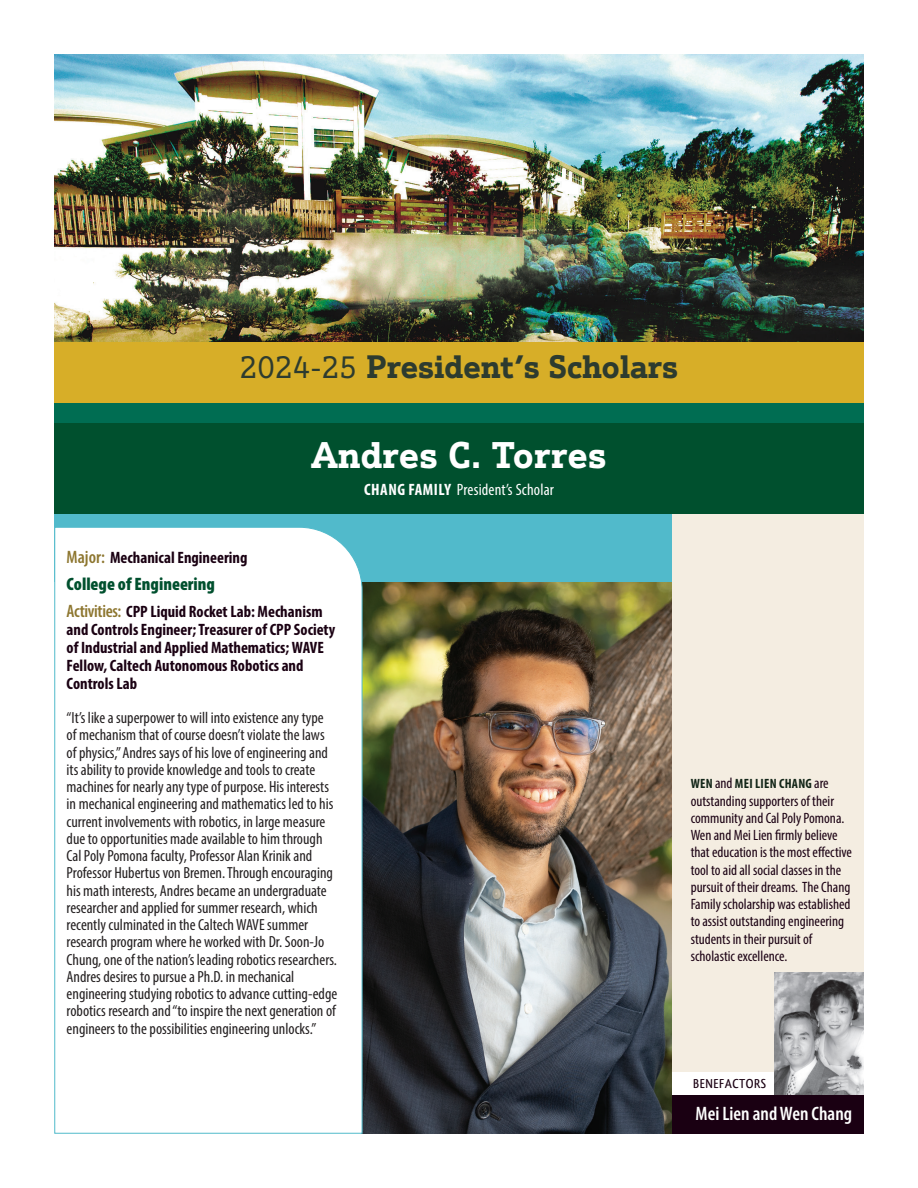
<style>
.page{position:relative;width:918px;height:1188px;background:#fff}
.page>*{position:absolute;margin:0;border:0;box-sizing:border-box;transform-origin:0 0}
.t1{font:700 36px "Justus Pro";letter-spacing:.01em;color:#fff}
.t2{font:700 31.5px "Justus Pro";color:#2d3b2f}
.t3{font:600 condensed 19.5px "Myriad Pro";color:#fff}
.t4{font:900 condensed 18px "Myriad Pro";color:#00502e}
.t5{font:700 condensed 16.5px/18px "Myriad Pro";color:#1a0012}
.t6{font:condensed 16.5px "Myriad Pro";letter-spacing:.01em;color:#fff}
.t7{font:condensed 16.2px/17.2px "Myriad Pro";color:#231f20}
.t8{font:condensed 15px/17.2px "Myriad Pro";color:#1a0012}
.t9{font:700 condensed 13.5px "Myriad Pro";letter-spacing:.02em;color:#122517}
.t10{font:500 13.5px "Qlassik";letter-spacing:.04em;color:#1a0012}
.s1{font-weight:400;font-size:30px}
.s2{font-weight:700}
.s3{font-weight:600;font-size:18px;color:#8d762f}
.s4{font-weight:400;font-size:15px;color:#1a0012}
</style>
<div class="page">
<div style="left:655px;top:502px;width:209px;height:622px;background:#f4ede1"></div>
<div style="left:662px;top:1072px;width:114px;height:30px;background:#fff"></div>
<img style="left:775px;top:972px;width:89px;height:123px">
<div style="left:672px;top:1095px;width:192px;height:39px;background:#1a0012"></div>
<img style="left:363px;top:582px;width:309px;height:552px">
<div style="left:54px;top:513px;width:618px;height:69px;background:#51bacb"></div>
<svg style="left:54px;top:527px;width:309px;height:607px"></svg>
<img style="left:54px;top:54px;width:810px;height:288px">
<div style="left:54px;top:342px;width:810px;height:64px;background:#d7ae28"></div>
<div style="left:54px;top:404px;width:810px;height:19px;background:#006d52"></div>
<div style="left:54px;top:423px;width:810px;height:91px;background:#00502e"></div>
<h2 class="t2" style="left:240px;top:347px;width:439px"><span class="s1">2024-25</span> President’s Scholars</h2>
<h1 class="t1" style="left:312px;top:432px;width:296px">Andres C. Torres</h1>
<p class="t6" style="left:364px;top:479px;width:191px"><span class="s2">CHANG FAMILY</span> President’s Scholar</p>
<p class="t5" style="left:67px;top:548px;width:182px"><span class="s3">Major:</span> Mechanical Engineering</p>
<p class="t4" style="left:67px;top:572px;width:150px">College of Engineering</p>
<p class="t5" style="left:67px;top:602px;width:270px"><span class="s3">Activities:</span> CPP Liquid Rocket Lab: Mechanism and Controls Engineer; Treasurer of CPP Society of Industrial and Applied Mathematics; WAVE Fellow, Caltech Autonomous Robotics and Controls Lab</p>
<p class="t7" style="left:67px;top:709px;width:272px">“It’s like a superpower to will into existence any type of mechanism that of course doesn’t violate the laws of physics,” Andres says of his love of engineering and its ability to provide knowledge and tools to create machines for nearly any type of purpose. His interests in mechanical engineering and mathematics led to his current involvements with robotics, in large measure due to opportunities made available to him through Cal Poly Pomona faculty, Professor Alan Krinik and Professor Hubertus von Bremen. Through encouraging his math interests, Andres became an undergraduate researcher and applied for summer research, which recently culminated in the Caltech WAVE summer research program where he worked with Dr. Soon-Jo Chung, one of the nation’s leading robotics researchers.<br>Andres desires to pursue a Ph.D. in mechanical engineering studying robotics to advance cutting-edge robotics research and “to inspire the next generation of engineers to the possibilities engineering unlocks.”</p>
<p class="t9" style="left:691px;top:775px;width:139px">WEN <span class="s4">and</span> MEI LIEN CHANG <span class="s4">are</span></p>
<p class="t8" style="left:691px;top:792px;width:163px">outstanding supporters of their community and Cal Poly Pomona.<br>Wen and Mei Lien firmly believe that education is the most effective tool to aid all social classes in the pursuit of their dreams. The Chang<br>Family scholarship was established to assist outstanding engineering students in their pursuit of scholastic excellence.</p>
<p class="t10" style="left:693px;top:1076px;width:74px">BENEFACTORS</p>
<p class="t3" style="left:696px;top:1102px;width:158px">Mei Lien and Wen Chang</p>
</div>
